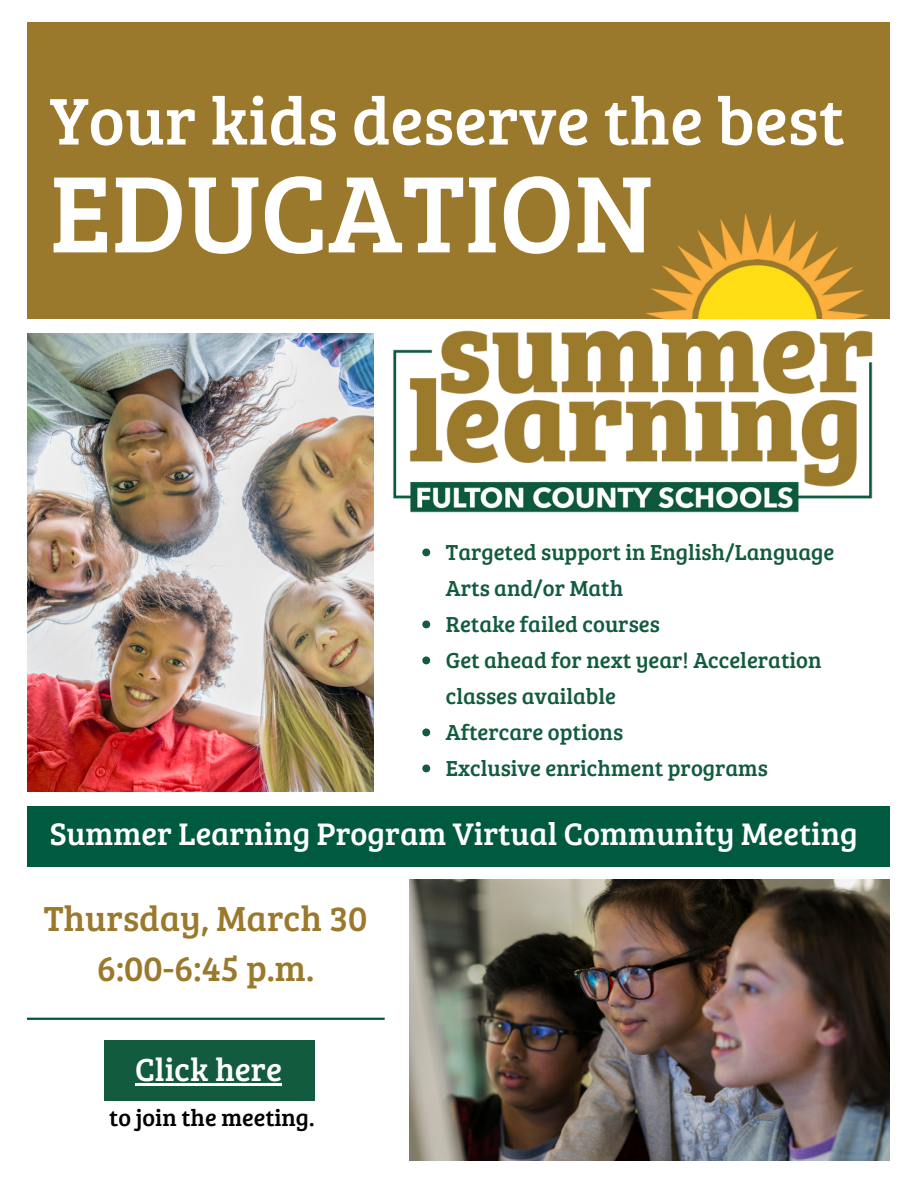
<style>
.page{position:relative;width:918px;height:1188px;background:#fff}
.page>*{position:absolute;margin:0;border:0;box-sizing:border-box;transform-origin:0 0}
.t1{font:112.5px "Bree Serif";color:#fff}
.t2{font:68.25px "Bree Serif";color:#fff}
.t3{font:36px/49.5px "Bree Serif";color:#9b792c;text-align:center}
.t4{font:33px "Bree Serif";color:#fff}
.t5{font:32.25px "Bree Serif";color:#fff}
.t6{font:24px "Bree Serif";color:#000}
.t7{font:22.5px/36px "Bree Serif";color:#135b3e}
</style>
<div class="page">
<div style="left:27px;top:22px;width:863px;height:296px;background:#9b792c"></div>
<div style="left:27px;top:806px;width:862px;height:61px;background:#005a40"></div>
<img style="left:384px;top:213px;width:499px;height:300px">
<img style="left:27px;top:333px;width:347px;height:458px">
<img style="left:409px;top:880px;width:481px;height:280px">
<hr style="left:27px;top:1018px;width:358px;height:2px;background:#005a40">
<div style="left:104px;top:1040px;width:211px;height:60px;background:#135b3e"></div>
<svg style="left:422px;top:548px;width:8px;height:8px"></svg>
<svg style="left:422px;top:620px;width:8px;height:8px"></svg>
<svg style="left:422px;top:656px;width:8px;height:8px"></svg>
<svg style="left:422px;top:728px;width:8px;height:8px"></svg>
<svg style="left:422px;top:764px;width:8px;height:8px"></svg>
<hr style="left:135px;top:1083px;width:147px;height:3px;background:#fff">
<h2 class="t2" style="left:50px;top:71px;width:796px">Your kids deserve the best</h2>
<h1 class="t1" style="left:50px;top:131px;width:605px">EDUCATION</h1>
<p class="t7" style="left:446px;top:533px;width:390px">Targeted support in English/Language<br>Arts and/or Math<br>Retake failed courses<br>Get ahead for next year! Acceleration classes available<br>Aftercare options<br>Exclusive enrichment programs</p>
<h3 class="t5" style="left:50px;top:811px;width:809px">Summer Learning Program Virtual Community Meeting</h3>
<h3 class="t3" style="left:44px;top:892px;width:325px">Thursday, March 30<br>6:00-6:45 p.m.</h3>
<h3 class="t4" style="left:135px;top:1046px;width:148px">Click here</h3>
<p class="t6" style="left:109px;top:1100px;width:207px">to join the meeting.</p>
</div>
